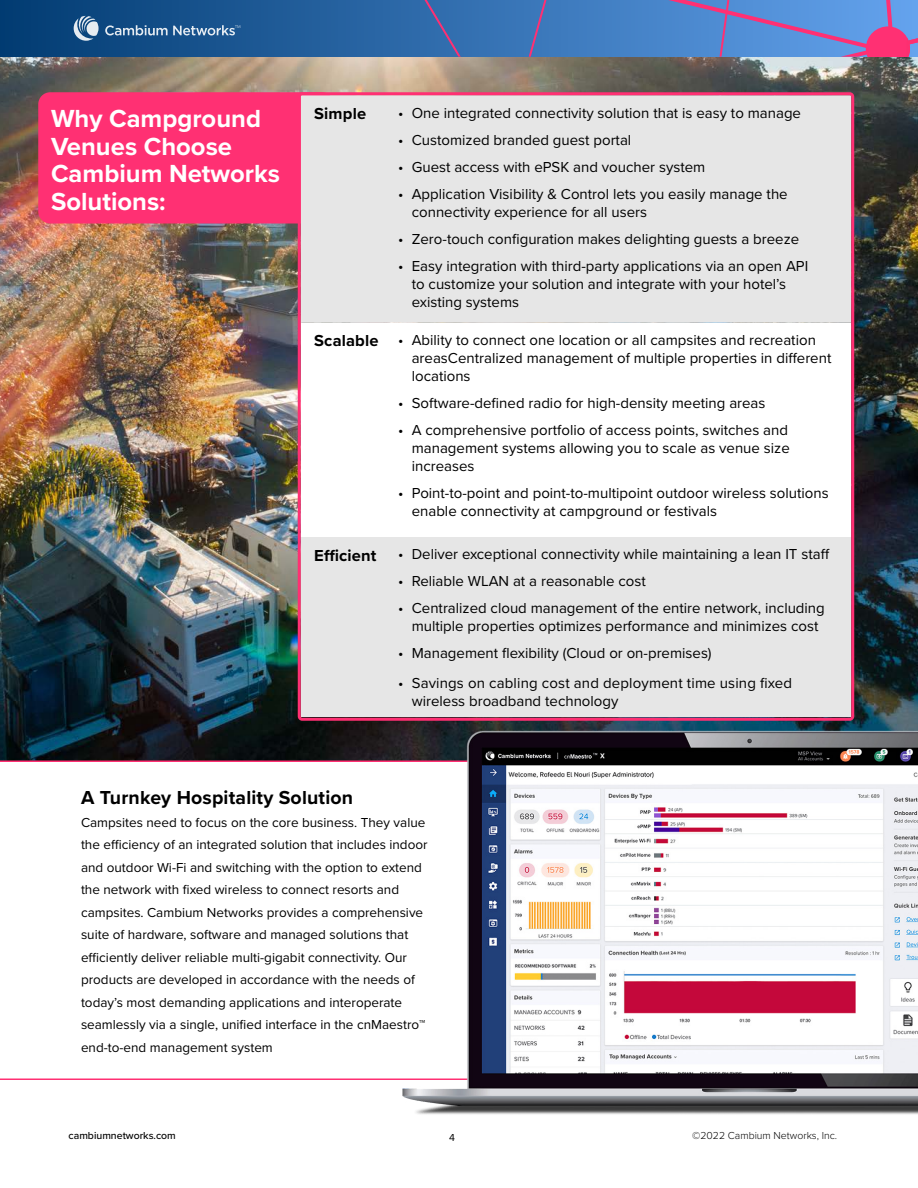
<style>
.page{position:relative;width:918px;height:1188px;background:#fff}
.page>*{position:absolute;margin:0;border:0;box-sizing:border-box;transform-origin:0 0}
.Single_Column{font:700 25.65px/27.5px "Proxima Nova";color:#fff}
.t1{font:700 19.5px "Proxima Nova";letter-spacing:.01em;color:#000}
.t2{font:700 16.5px "Proxima Nova";letter-spacing:.01em;color:#000}
.t3{font:15px/18px "Proxima Nova";color:#000}
.Single_Column-2{font:13.5px/22.5px "Proxima Nova";color:#000}
.t4{font:300 10.5px "Proxima Nova";color:#000}
.t5{font:500 10.5px "Proxima Nova";color:#000}
.t6{font:10.5px "Proxima Nova";color:#000}
</style>
<div class="page">
<svg style="left:0;top:0;width:529px;height:57px;background:#1d5894"></svg>
<svg style="left:416px;top:0;width:45px;height:57px;background:#3b69a9"></svg>
<svg style="left:529px;top:0;width:389px;height:57px;background:#6081c7"></svg>
<svg style="left:105px;top:25px;width:135px;height:10px"></svg>
<svg style="left:74px;top:16px;width:25px;height:25px"></svg>
<img style="left:0;top:57px;width:918px;height:703px">
<div style="left:38px;top:92px;width:296px;height:132px;background:#ff3073;border-radius:12px"></div>
<svg style="left:0;top:760px;width:373px;height:320px"></svg>
<div style="left:302px;top:96px;width:548px;height:621px;background:#e6e6e6"></div>
<svg style="left:302px;top:322px;width:548px;height:215px"></svg>
<div style="left:298px;top:92px;width:556px;height:629px;border:3px solid #ff3073;border-radius:3px"></div>
<img style="left:373px;top:699px;width:545px;height:416px">
<p class="Single_Column" style="left:51px;top:105px;width:212px">Why Campground</p>
<p class="Single_Column" style="left:51px;top:132px;width:230px">Venues Choose<br>Cambium Networks<br>Solutions:</p>
<p class="t2" style="left:314px;top:101px;width:53px">Simple</p>
<p class="t3" style="left:398px;top:103px;width:404px">• One integrated connectivity solution that is easy to manage</p>
<p class="t3" style="left:398px;top:130px;width:235px">• Customized branded guest portal</p>
<p class="t3" style="left:398px;top:157px;width:309px">• Guest access with ePSK and voucher system</p>
<p class="t3" style="left:412px;top:184px;width:377px;text-indent:-14px">• Application Visibility &amp; Control lets you easily manage the connectivity experience for all users</p>
<p class="t3" style="left:398px;top:229px;width:402px">• Zero-touch configuration makes delighting guests a breeze</p>
<p class="t3" style="left:412px;top:256px;width:398px;text-indent:-14px">• Easy integration with third-party applications via an open API to customize your solution and integrate with your hotel’s existing systems</p>
<p class="t2" style="left:314px;top:328px;width:66px">Scalable</p>
<p class="t3" style="left:412px;top:330px;width:421px;text-indent:-14px">• Ability to connect one location or all campsites and recreation areasCentralized management of multiple properties in different locations</p>
<p class="t3" style="left:398px;top:393px;width:369px">• Software-defined radio for high-density meeting areas</p>
<p class="t3" style="left:412px;top:420px;width:380px;text-align:justify;text-indent:-14px">• A comprehensive portfolio of access points, switches and management systems allowing you to scale as venue size increases</p>
<p class="t3" style="left:412px;top:483px;width:418px;text-indent:-14px">• Point-to-point and point-to-multipoint outdoor wireless solutions enable connectivity at campground or festivals</p>
<p class="t2" style="left:314px;top:543px;width:64px">Efficient</p>
<p class="t3" style="left:398px;top:545px;width:433px">• Deliver exceptional connectivity while maintaining a lean IT staff</p>
<p class="t3" style="left:398px;top:572px;width:249px">• Reliable WLAN at a reasonable cost</p>
<p class="t3" style="left:398px;top:599px;width:428px;text-align:center">• Centralized cloud management of the entire network, including multiple properties optimizes performance and minimizes cost</p>
<p class="t3" style="left:398px;top:644px;width:315px">• Management flexibility (Cloud or on-premises)</p>
<p class="t3" style="left:412px;top:674px;width:382px;text-indent:-14px">• Savings on cabling cost and deployment time using fixed wireless broadband technology</p>
<p class="t1" style="left:81px;top:783px;width:274px">A Turnkey Hospitality Solution</p>
<p class="Single_Column-2" style="left:81px;top:810px;width:348px">Campsites need to focus on the core business. They value the efficiency of an integrated solution that includes indoor and outdoor Wi-Fi and switching with the option to extend the network with fixed wireless to connect resorts and campsites. Cambium Networks provides a comprehensive suite of hardware, software and managed solutions that efficiently deliver reliable multi-gigabit connectivity. Our products are developed in accordance with the needs of today’s most demanding applications and interoperate seamlessly via a single, unified interface in the cnMaestro™ end-to-end management system</p>
<p class="t5" style="left:69px;top:1128px;width:109px">cambiumnetworks.com</p>
<p class="t6" style="left:449px;top:1130px;width:7px">4</p>
<p class="t4" style="left:692px;top:1128px;width:146px">©2022 Cambium Networks, Inc.</p>
</div>
